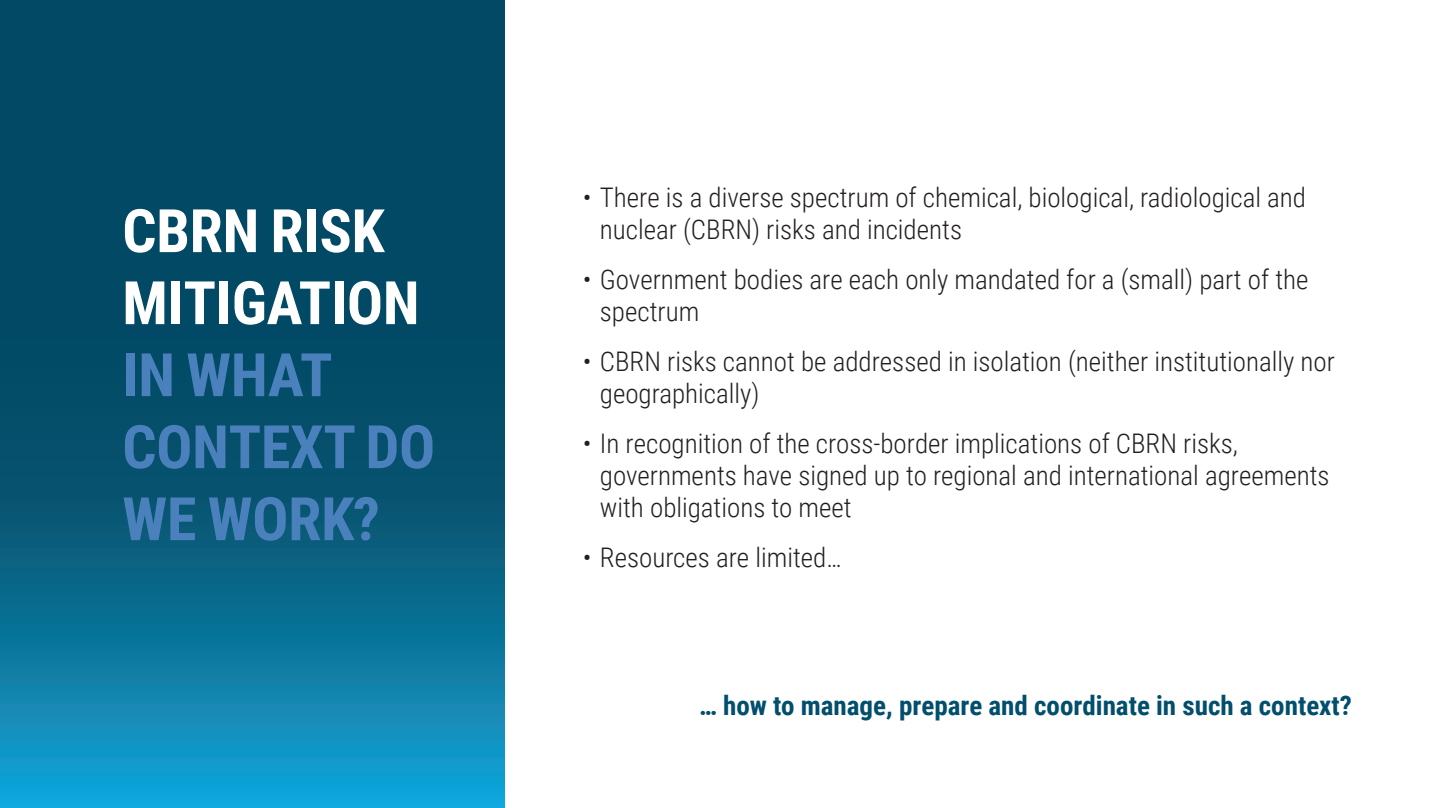
<style>
.page{position:relative;width:1438px;height:808px;background:#fff}
.page>*{position:absolute;margin:0;border:0;box-sizing:border-box;transform-origin:0 0}
.titolo_medio{font:700 60px/72px "Roboto Condensed";letter-spacing:-.005em;color:#4a81bd}
.t1{font:300 27px/32.4px "Roboto Condensed";color:#231f20}
.t2{font:700 27px "Roboto Condensed";color:#014e6d}
.s1{color:#fff}
</style>
<div class="page">
<svg style="left:0;top:0;width:504px;height:808px;background:#065d7d"></svg>
<p class="titolo_medio" style="left:122px;top:193px;width:314px"><span class="s1">CBRN RISK<br>MITIGATION<br></span>IN WHAT<br>CONTEXT DO<br>WE WORK?</p>
<p class="t1" style="left:600px;top:180px;width:707px;text-indent:-17px">• There is a diverse spectrum of chemical, biological, radiological and nuclear (CBRN) risks and incidents</p>
<p class="t1" style="left:600px;top:262px;width:710px;text-indent:-17px">• Government bodies are each only mandated for a (small) part of the spectrum</p>
<p class="t1" style="left:600px;top:344px;width:736px;text-indent:-17px">• CBRN risks cannot be addressed in isolation (neither institutionally nor geographically)</p>
<p class="t1" style="left:600px;top:426px;width:731px;text-indent:-17px">• In recognition of the cross-border implications of CBRN risks, governments have signed up to regional and international agreements with obligations to meet</p>
<p class="t1" style="left:583px;top:540px;width:260px">• Resources are limited…</p>
<p class="t2" style="left:699px;top:686px;width:654px">… how to manage, prepare and coordinate in such a context?</p>
</div>
